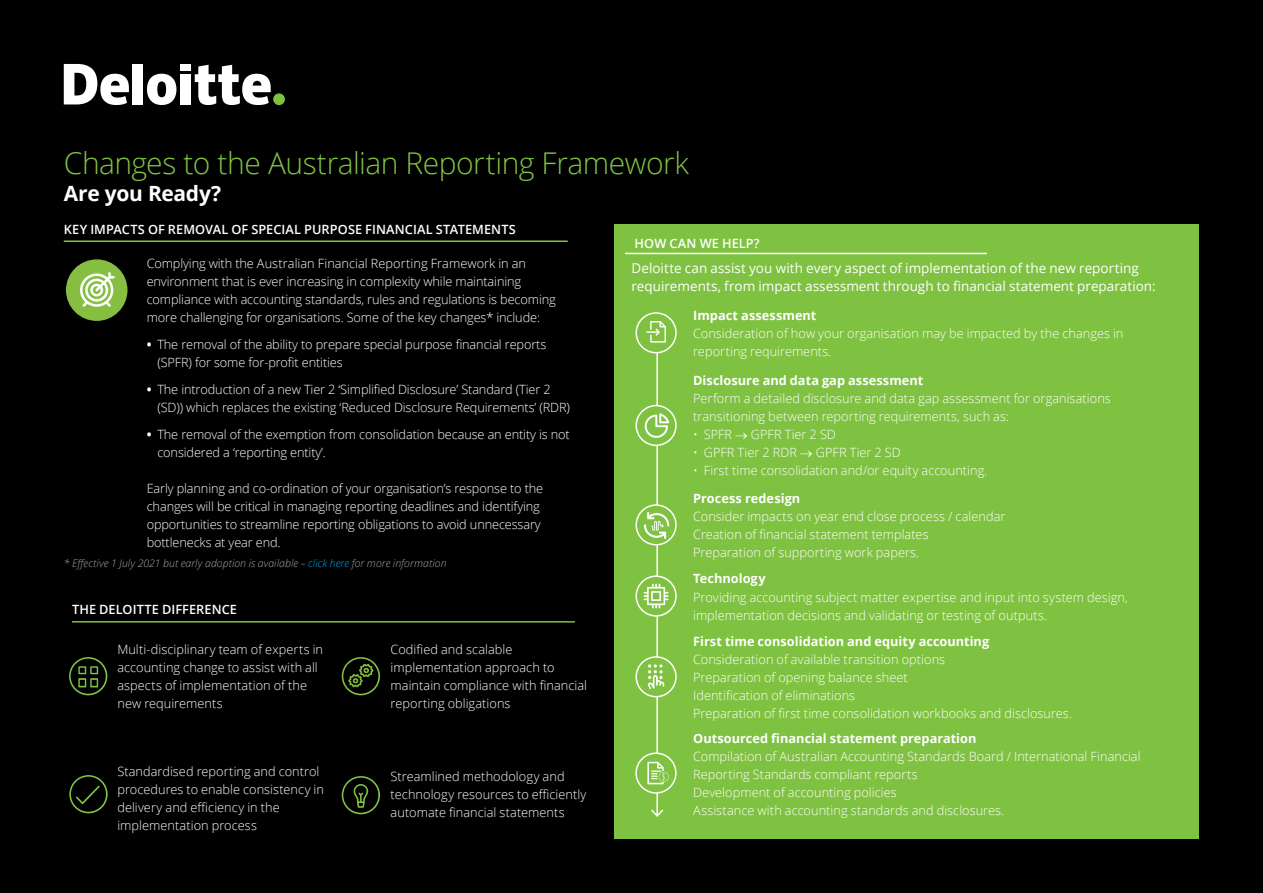
<style>
.page{position:relative;width:1263px;height:893px;background:#000}
.page>*{position:absolute;margin:0;border:0;box-sizing:border-box;transform-origin:0 0}
.Small_heading_bold{font:300 30px "Open Sans";letter-spacing:-.015em;color:#81c343}
.Small_heading_bold-2{font:700 21px "Open Sans";letter-spacing:-.015em;color:#fff}
.Body_copy__white_8_5{font:13.5px/18px "Open Sans";color:#fff}
.Body_copy__white_8_5-2{font:300 12.75px/18px "Open Sans";color:#fff}
.Body_copy__white_8_5-3{font:700 12.75px "Open Sans";letter-spacing:.005em;color:#fff}
.Subhead__white_8_5_1{font:600 12.75px "Open Sans";letter-spacing:.005em;color:#fff}
.End_notes__7_9_5pt{font:italic 300 10.5px "Open Sans";letter-spacing:.005em;color:#a3a7a9}
.s1{font-weight:700}
.s2{color:#00abe7}
</style>
<div class="page">
<hr style="left:64px;top:240px;width:504px;height:2px;background:#7fc241">
<hr style="left:72px;top:621px;width:503px;height:2px;background:#7fc241">
<svg style="left:69px;top:657px;width:38px;height:38px"></svg>
<svg style="left:342px;top:776px;width:38px;height:38px"></svg>
<svg style="left:342px;top:657px;width:38px;height:38px"></svg>
<svg style="left:69px;top:775px;width:39px;height:38px"></svg>
<div style="left:614px;top:224px;width:585px;height:614px;background:#7fc241"></div>
<hr style="left:625px;top:253px;width:362px;height:1px;background:#fff">
<hr style="left:656px;top:348px;width:2px;height:468px;background:#fff">
<svg style="left:651px;top:808px;width:13px;height:9px"></svg>
<div style="left:636px;top:313px;width:40px;height:40px;background:#7fc241;border-radius:50%"></div>
<div style="left:635px;top:312px;width:42px;height:41px;border:2px solid #fff;border-radius:50%"></div>
<svg style="left:646px;top:321px;width:20px;height:22px"></svg>
<div style="left:636px;top:406px;width:40px;height:39px;background:#7fc241;border-radius:50%"></div>
<div style="left:635px;top:405px;width:42px;height:41px;border:2px solid #fff;border-radius:50%"></div>
<svg style="left:645px;top:413px;width:24px;height:25px"></svg>
<svg style="left:636px;top:505px;width:40px;height:40px"></svg>
<div style="left:635px;top:504px;width:42px;height:41px;border:2px solid #fff;border-radius:50%"></div>
<svg style="left:644px;top:512px;width:25px;height:27px"></svg>
<svg style="left:636px;top:576px;width:40px;height:40px"></svg>
<div style="left:635px;top:575px;width:42px;height:42px;border:2px solid #fff;border-radius:50%"></div>
<svg style="left:644px;top:584px;width:24px;height:24px"></svg>
<div style="left:636px;top:657px;width:40px;height:40px;background:#7fc241;border-radius:50%"></div>
<div style="left:635px;top:656px;width:42px;height:41px;border:2px solid #fff;border-radius:50%"></div>
<svg style="left:648px;top:664px;width:16px;height:25px"></svg>
<svg style="left:636px;top:753px;width:40px;height:40px"></svg>
<div style="left:635px;top:752px;width:42px;height:42px;border:2px solid #fff;border-radius:50%"></div>
<svg style="left:647px;top:762px;width:22px;height:22px"></svg>
<svg style="left:66px;top:259px;width:61px;height:62px"></svg>
<div style="left:273px;top:93px;width:12px;height:12px;background:#7fc241;border-radius:50%"></div>
<div style="left:133px;top:64px;width:10px;height:40px;background:#fff"></div>
<svg style="left:147px;top:74px;width:29px;height:31px"></svg>
<div style="left:180px;top:74px;width:11px;height:30px;background:#fff"></div>
<div style="left:180px;top:64px;width:11px;height:7px;background:#fff"></div>
<svg style="left:195px;top:65px;width:76px;height:40px"></svg>
<svg style="left:64px;top:64px;width:65px;height:41px"></svg>
<p class="Small_heading_bold" style="left:64px;top:143px;width:627px">Changes to the Australian Reporting Framework</p>
<p class="Small_heading_bold-2" style="left:64px;top:179px;width:159px">Are you Ready?</p>
<p class="Subhead__white_8_5_1" style="left:64px;top:220px;width:454px">KEY IMPACTS OF REMOVAL OF SPECIAL PURPOSE FINANCIAL STATEMENTS</p>
<p class="Body_copy__white_8_5-2" style="left:147px;top:254px;width:411px">Complying with the Australian Financial Reporting Framework in an environment that is ever increasing in complexity while maintaining compliance with accounting standards, rules and regulations is becoming more challenging for organisations. Some of the key changes* include:</p>
<p class="Body_copy__white_8_5-2" style="left:157px;top:335px;width:390px;text-indent:-11px"><span class="s1">•</span> The removal of the ability to prepare special purpose financial reports (SPFR) for some for-profit entities</p>
<p class="Body_copy__white_8_5-2" style="left:157px;top:380px;width:414px;text-indent:-11px"><span class="s1">•</span> The introduction of a new Tier 2 ‘Simplified Disclosure’ Standard (Tier 2 (SD)) which replaces the existing ‘Reduced Disclosure Requirements’ (RDR)</p>
<p class="Body_copy__white_8_5-2" style="left:157px;top:425px;width:414px;text-indent:-11px"><span class="s1">•</span> The removal of the exemption from consolidation because an entity is not considered a ‘reporting entity’.</p>
<p class="Body_copy__white_8_5-2" style="left:147px;top:479px;width:398px">Early planning and co-ordination of your organisation’s response to the changes will be critical in managing reporting deadlines and identifying opportunities to streamline reporting obligations to avoid unnecessary bottlenecks at year end.</p>
<p class="End_notes__7_9_5pt" style="left:64px;top:555px;width:384px">* Effective 1 July 2021 but early adoption is available – <span class="s2">click here</span> for more information</p>
<p class="Subhead__white_8_5_1" style="left:72px;top:601px;width:166px">THE DELOITTE DIFFERENCE</p>
<p class="Body_copy__white_8_5-2" style="left:117px;top:640px;width:207px">Multi-disciplinary team of experts in accounting change to assist with all aspects of implementation of the new requirements</p>
<p class="Body_copy__white_8_5-2" style="left:391px;top:640px;width:198px">Codified and scalable implementation approach to maintain compliance with financial reporting obligations</p>
<p class="Body_copy__white_8_5-2" style="left:117px;top:762px;width:208px">Standardised reporting and control procedures to enable consistency in delivery and efficiency in the implementation process</p>
<p class="Body_copy__white_8_5-2" style="left:391px;top:767px;width:197px">Streamlined methodology and technology resources to efficiently automate financial statements</p>
<p class="Subhead__white_8_5_1" style="left:635px;top:235px;width:127px">HOW CAN WE HELP?</p>
<p class="Body_copy__white_8_5" style="left:631px;top:259px;width:526px">Deloitte can assist you with every aspect of implementation of the new reporting requirements, from impact assessment through to financial statement preparation:</p>
<p class="Body_copy__white_8_5-3" style="left:693px;top:306px;width:125px">Impact assessment</p>
<p class="Body_copy__white_8_5-2" style="left:693px;top:324px;width:432px">Consideration of how your organisation may be impacted by the changes in reporting requirements.</p>
<p class="Body_copy__white_8_5-3" style="left:693px;top:372px;width:232px">Disclosure and data gap assessment</p>
<p class="Body_copy__white_8_5-2" style="left:693px;top:389px;width:419px">Perform a detailed disclosure and data gap assessment for organisations transitioning between reporting requirements, such as:</p>
<p class="Body_copy__white_8_5-2" style="left:693px;top:425px;width:144px">• SPFR → GPFR Tier 2 SD</p>
<p class="Body_copy__white_8_5-2" style="left:693px;top:443px;width:209px">• GPFR Tier 2 RDR → GPFR Tier 2 SD</p>
<p class="Body_copy__white_8_5-2" style="left:693px;top:461px;width:296px">• First time consolidation and/or equity accounting.</p>
<p class="Body_copy__white_8_5-3" style="left:693px;top:489px;width:109px">Process redesign</p>
<p class="Body_copy__white_8_5-2" style="left:693px;top:507px;width:314px">Consider impacts on year end close process / calendar</p>
<p class="Body_copy__white_8_5-2" style="left:693px;top:525px;width:237px">Creation of financial statement templates</p>
<p class="Body_copy__white_8_5-2" style="left:693px;top:543px;width:228px">Preparation of supporting work papers.</p>
<p class="Body_copy__white_8_5-3" style="left:693px;top:570px;width:74px">Technology</p>
<p class="Body_copy__white_8_5-2" style="left:693px;top:587px;width:436px">Providing accounting subject matter expertise and input into system design, implementation decisions and validating or testing of outputs.</p>
<p class="Body_copy__white_8_5-3" style="left:693px;top:632px;width:298px">First time consolidation and equity accounting</p>
<p class="Body_copy__white_8_5-2" style="left:693px;top:650px;width:253px">Consideration of available transition options</p>
<p class="Body_copy__white_8_5-2" style="left:693px;top:668px;width:216px">Preparation of opening balance sheet</p>
<p class="Body_copy__white_8_5-2" style="left:693px;top:686px;width:164px">Identification of eliminations</p>
<p class="Body_copy__white_8_5-2" style="left:693px;top:704px;width:380px">Preparation of first time consolidation workbooks and disclosures.</p>
<p class="Body_copy__white_8_5-3" style="left:693px;top:729px;width:285px">Outsourced financial statement preparation</p>
<p class="Body_copy__white_8_5-2" style="left:693px;top:747px;width:449px">Compilation of Australian Accounting Standards Board / International Financial<br>Reporting Standards compliant reports</p>
<p class="Body_copy__white_8_5-2" style="left:693px;top:783px;width:205px">Development of accounting policies</p>
<p class="Body_copy__white_8_5-2" style="left:693px;top:801px;width:313px">Assistance with accounting standards and disclosures.</p>
</div>
